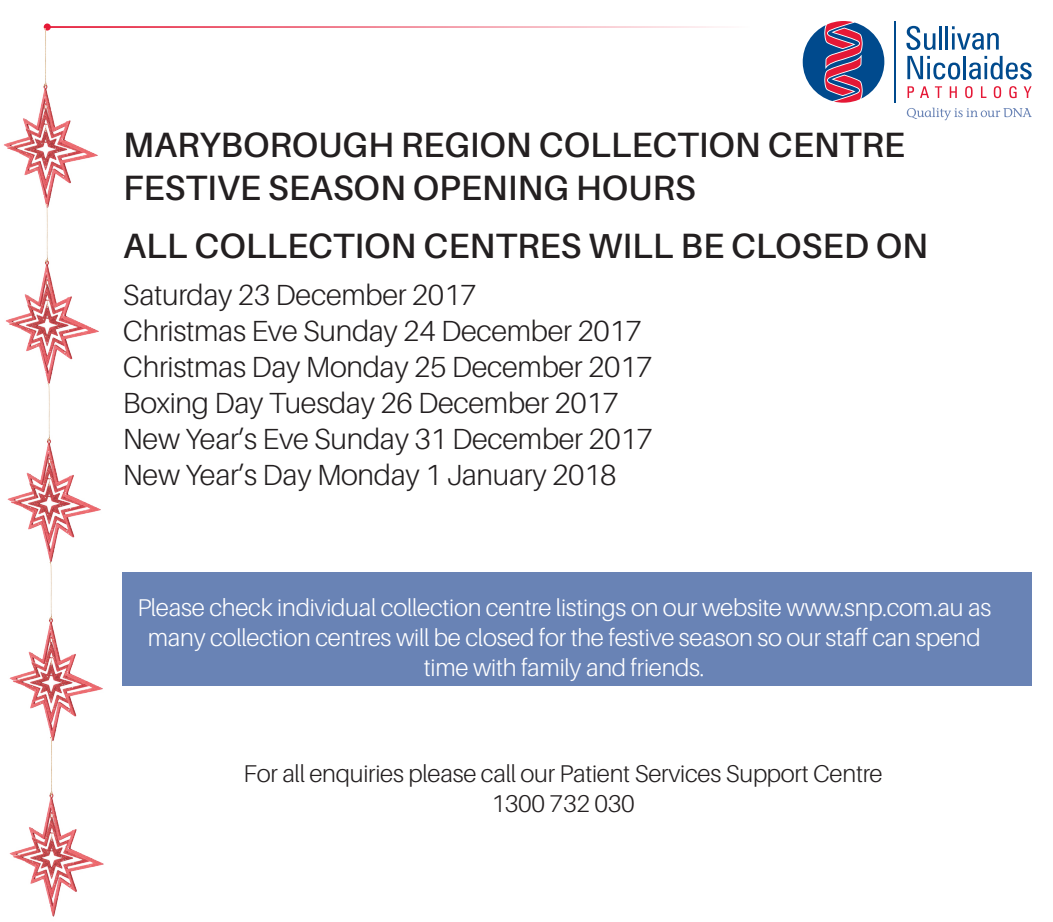
<style>
.page{position:relative;width:1053px;height:922px;background:#fff}
.page>*{position:absolute;margin:0;border:0;box-sizing:border-box;transform-origin:0 0}
.t1{font:600 35.12px "Aileron";color:#231f20}
.t2{font:300 29.12px "Aileron";letter-spacing:-.01em;color:#231f20}
.t3{font:300 24.25px/30px "Aileron";letter-spacing:-.01em;color:#fff;text-align:center}
.t4{font:300 24.25px/30px "Aileron";letter-spacing:-.01em;color:#231f20;text-align:center}
</style>
<div class="page">
<hr style="left:47px;top:26px;width:702px;height:2px;background:#e51836">
<div style="left:44px;top:23px;width:7px;height:8px;background:#e51836;border-radius:50%"></div>
<hr style="left:894px;top:21px;width:2px;height:82px;background:#004a8d">
<svg style="left:906px;top:26px;width:29px;height:24px"></svg>
<hr style="left:938px;top:26px;width:3px;height:24px;background:#004a8d">
<hr style="left:945px;top:26px;width:3px;height:24px;background:#004a8d">
<svg style="left:952px;top:26px;width:46px;height:24px"></svg>
<svg style="left:907px;top:56px;width:53px;height:24px"></svg>
<hr style="left:963px;top:56px;width:3px;height:23px;background:#004a8d">
<svg style="left:969px;top:56px;width:62px;height:24px"></svg>
<svg style="left:907px;top:86px;width:21px;height:12px"></svg>
<svg style="left:934px;top:86px;width:8px;height:12px"></svg>
<svg style="left:949px;top:86px;width:7px;height:12px"></svg>
<svg style="left:965px;top:86px;width:7px;height:12px"></svg>
<svg style="left:981px;top:86px;width:5px;height:12px"></svg>
<svg style="left:993px;top:86px;width:8px;height:12px"></svg>
<svg style="left:1009px;top:86px;width:7px;height:12px"></svg>
<svg style="left:1023px;top:86px;width:8px;height:12px"></svg>
<svg style="left:802px;top:21px;width:82px;height:82px"></svg>
<svg style="left:906px;top:108px;width:125px;height:12px"></svg>
<div style="left:122px;top:572px;width:909px;height:114px;background:#6983b5"></div>
<img style="left:4px;top:29px;width:94px;height:176px">
<img style="left:6px;top:205px;width:93px;height:178px">
<img style="left:7px;top:383px;width:94px;height:179px">
<img style="left:9px;top:562px;width:94px;height:175px">
<img style="left:9px;top:737px;width:95px;height:180px">
<p class="t1" style="left:123px;top:125px;width:783px">MARYBOROUGH REGION COLLECTION CENTRE</p>
<p class="t1" style="left:123px;top:169px;width:574px">FESTIVE SEASON OPENING HOURS</p>
<p class="t1" style="left:123px;top:226px;width:806px">ALL COLLECTION CENTRES WILL BE CLOSED ON</p>
<p class="t2" style="left:123px;top:278px;width:355px">Saturday 23 December 2017</p>
<p class="t2" style="left:123px;top:314px;width:520px">Christmas Eve Sunday 24 December 2017</p>
<p class="t2" style="left:123px;top:350px;width:531px">Christmas Day Monday 25 December 2017</p>
<p class="t2" style="left:123px;top:386px;width:497px">Boxing Day Tuesday 26 December 2017</p>
<p class="t2" style="left:123px;top:422px;width:531px">New Year’s Eve Sunday 31 December 2017</p>
<p class="t2" style="left:123px;top:458px;width:495px">New Year’s Day Monday 1 January 2018</p>
<p class="t3" style="left:137px;top:592px;width:855px">Please check individual collection centre listings on our website www.snp.com.au as many collection centres will be closed for the festive season so our staff can spend time with family and friends.</p>
<p class="t4" style="left:243px;top:758px;width:640px">For all enquiries please call our Patient Services Support Centre<br>1300 732 030</p>
</div>
